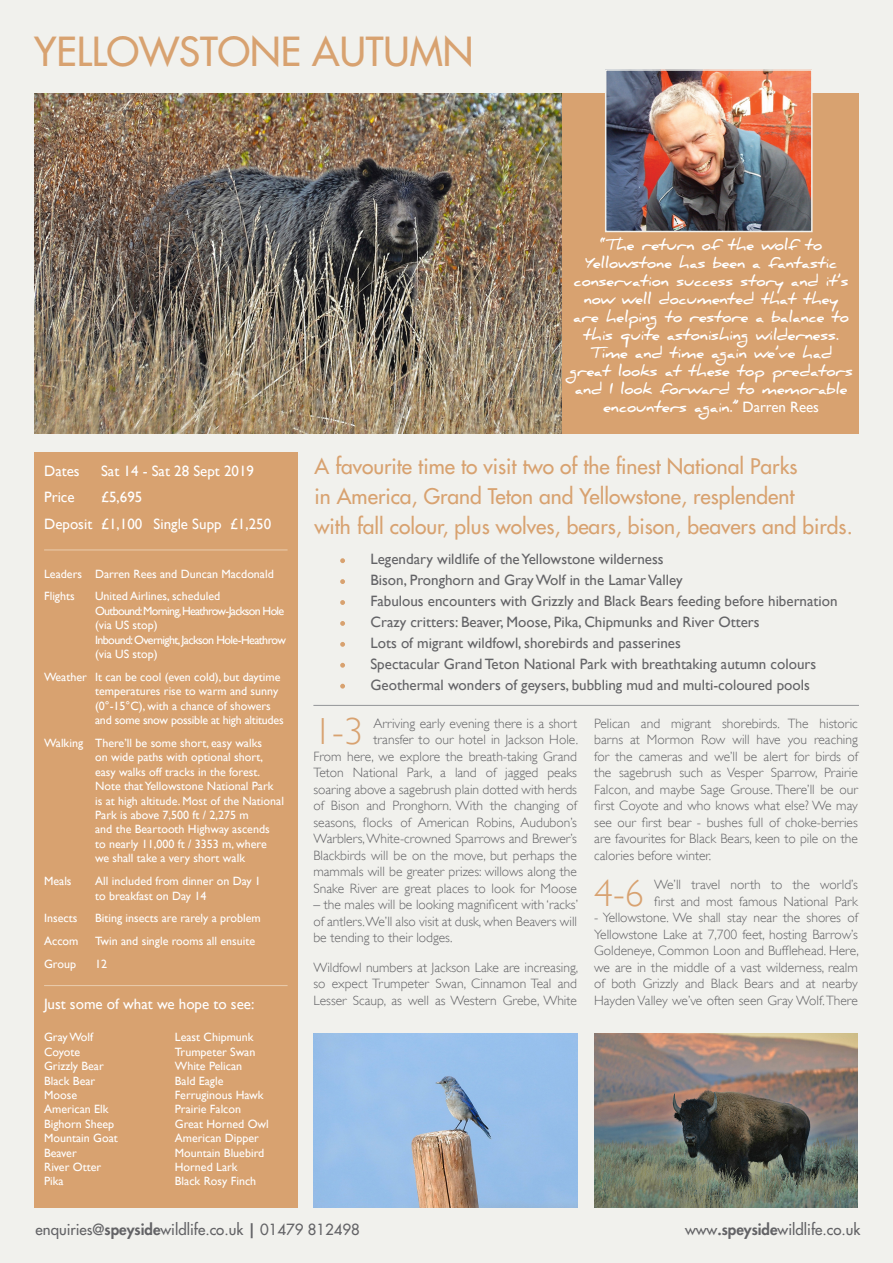
<style>
.page{position:relative;width:893px;height:1263px;background:#f1f1ed}
.page>*{position:absolute;margin:0;border:0;box-sizing:border-box;transform-origin:0 0}
.t1{font:500 39px "Futura Std";color:#d8a270}
.t2{font:300 37.65px "Gill Sans";color:#d8a270}
.t3{font:500 21px/30px "Futura Std";color:#d8a270}
.t4{font:15px "Gill Sans";color:#636366}
.t5{font:700 15px/18px "Daniel";letter-spacing:-.005em;color:#fff;text-align:center}
.t6{font:15px "Gill Sans";color:#fff}
.t7{font:500 15px "Futura Std";color:#636366}
.t8{font:300 13.5px/16.5px "Gill Sans";color:#636366;text-align:justify}
.t9{font:12px/14.4px "Gill Sans";color:#fff}
.t10{font:12px/14.4px "Gill Sans";letter-spacing:-.05em;color:#fff}
.s1{font-family:"Gill Sans";font-weight:400}
.s2{font-weight:800}
</style>
<div class="page">
<div style="left:34px;top:452px;width:264px;height:756px;background:#d8a270"></div>
<img style="left:34px;top:94px;width:528px;height:340px">
<div style="left:563px;top:94px;width:296px;height:340px;background:#d8a270"></div>
<hr style="left:44px;top:550px;width:244px;height:1px;background:#eacdaf">
<svg style="left:340px;top:684px;width:5px;height:5px"></svg>
<svg style="left:340px;top:663px;width:5px;height:5px"></svg>
<svg style="left:340px;top:642px;width:5px;height:5px"></svg>
<svg style="left:340px;top:621px;width:5px;height:5px"></svg>
<svg style="left:340px;top:600px;width:5px;height:5px"></svg>
<svg style="left:340px;top:579px;width:5px;height:5px"></svg>
<svg style="left:340px;top:558px;width:5px;height:5px"></svg>
<hr style="left:313px;top:705px;width:546px;height:1px;background:#939598">
<hr style="left:44px;top:985px;width:244px;height:1px;background:#eacdaf">
<img style="left:594px;top:1033px;width:264px;height:175px">
<img style="left:313px;top:1033px;width:264px;height:175px">
<img style="left:608px;top:72px;width:202px;height:157px">
<div style="left:605px;top:69px;width:208px;height:163px;border:2px solid #f1f1ed"></div>
<p class="t1" style="left:34px;top:27px;width:441px">YELLOWSTONE AUTUMN</p>
<p class="t5" style="left:569px;top:236px;width:285px">“The return of the wolf to<br>Yellowstone has been a fantastic conservation success story and it’s now well documented that they are helping to restore a balance to this quite astonishing wilderness.<br>Time and time again we’ve had great looks at these top predators and I look forward to memorable encounters again.” <span class="s1">Darren Rees</span></p>
<p class="t6" style="left:44px;top:462px;width:37px">Dates</p>
<p class="t6" style="left:101px;top:462px;width:154px">Sat 14 - Sat 28 Sept 2019</p>
<p class="t6" style="left:44px;top:488px;width:32px">Price</p>
<p class="t6" style="left:101px;top:488px;width:43px">£5,695</p>
<p class="t6" style="left:44px;top:515px;width:229px">Deposit £1,100 Single Supp £1,250</p>
<p class="t9" style="left:44px;top:566px;width:231px">Leaders Darren Rees and Duncan Macdonald</p>
<p class="t9" style="left:44px;top:589px;width:32px">Flights</p>
<p class="t10" style="left:95px;top:589px;width:192px">United Airlines, scheduled<br>Outbound:Morning,Heathrow-Jackson Hole (via US stop)<br>Inbound: Overnight, Jackson Hole-Heathrow (via US stop)</p>
<p class="t9" style="left:95px;top:670px;width:190px;text-indent:-51px">Weather It can be cool (even cold), but daytime temperatures rise to warm and sunny (0°-15°C), with a chance of showers and some snow possible at high altitudes</p>
<p class="t9" style="left:95px;top:736px;width:190px;text-indent:-51px">Walking There’ll be some short, easy walks<br>on wide paths with optional short, easy walks off tracks in the forest.<br>Note that Yellowstone National Park<br>is at high altitude. Most of the National Park is above 7,500 ft / 2,275 m<br>and the Beartooth Highway ascends<br>to nearly 11,000 ft / 3353 m, where<br>we shall take a very short walk</p>
<p class="t9" style="left:44px;top:874px;width:29px">Meals</p>
<p class="t9" style="left:95px;top:874px;width:167px">All included from dinner on Day 1 to breakfast on Day 14</p>
<p class="t9" style="left:44px;top:911px;width:35px">Insects</p>
<p class="t9" style="left:95px;top:911px;width:167px">Biting insects are rarely a problem</p>
<p class="t9" style="left:44px;top:934px;width:36px">Accom</p>
<p class="t9" style="left:95px;top:934px;width:162px">Twin and single rooms all ensuite</p>
<p class="t9" style="left:44px;top:957px;width:33px">Group</p>
<p class="t9" style="left:95px;top:957px;width:13px">12</p>
<p class="t6" style="left:44px;top:995px;width:212px">Just some of what we hope to see:</p>
<p class="t9" style="left:44px;top:1030px;width:51px">Gray Wolf</p>
<p class="t9" style="left:44px;top:1045px;width:38px">Coyote</p>
<p class="t9" style="left:44px;top:1059px;width:61px">Grizzly Bear</p>
<p class="t9" style="left:44px;top:1073px;width:53px">Black Bear</p>
<p class="t9" style="left:44px;top:1088px;width:34px">Moose</p>
<p class="t9" style="left:44px;top:1102px;width:66px">American Elk</p>
<p class="t9" style="left:44px;top:1117px;width:72px">Bighorn Sheep</p>
<p class="t9" style="left:44px;top:1131px;width:75px">Mountain Goat</p>
<p class="t9" style="left:44px;top:1145px;width:34px">Beaver</p>
<p class="t9" style="left:44px;top:1160px;width:59px">River Otter</p>
<p class="t9" style="left:44px;top:1174px;width:21px">Pika</p>
<p class="t9" style="left:175px;top:1030px;width:80px">Least Chipmunk</p>
<p class="t9" style="left:175px;top:1045px;width:82px">Trumpeter Swan</p>
<p class="t9" style="left:175px;top:1059px;width:69px">White Pelican</p>
<p class="t9" style="left:175px;top:1073px;width:50px">Bald Eagle</p>
<p class="t9" style="left:175px;top:1088px;width:90px">Ferruginous Hawk</p>
<p class="t9" style="left:175px;top:1102px;width:68px">Prairie Falcon</p>
<p class="t9" style="left:175px;top:1117px;width:96px">Great Horned Owl</p>
<p class="t9" style="left:175px;top:1131px;width:86px">American Dipper</p>
<p class="t9" style="left:175px;top:1145px;width:91px">Mountain Bluebird</p>
<p class="t9" style="left:175px;top:1160px;width:64px">Horned Lark</p>
<p class="t9" style="left:175px;top:1174px;width:83px">Black Rosy Finch</p>
<p class="t3" style="left:314px;top:451px;width:540px">A favourite time to visit two of the finest National Parks<br>in America, Grand Teton and Yellowstone, resplendent<br>with fall colour, plus wolves, bears, bison, beavers and birds.</p>
<p class="t4" style="left:370px;top:551px;width:295px">Legendary wildlife of the Yellowstone wilderness</p>
<p class="t4" style="left:370px;top:572px;width:314px">Bison, Pronghorn and Gray Wolf in the Lamar Valley</p>
<p class="t4" style="left:370px;top:593px;width:469px">Fabulous encounters with Grizzly and Black Bears feeding before hibernation</p>
<p class="t4" style="left:370px;top:614px;width:391px">Crazy critters: Beaver, Moose, Pika, Chipmunks and River Otters</p>
<p class="t4" style="left:370px;top:635px;width:312px">Lots of migrant wildfowl, shorebirds and passerines</p>
<p class="t4" style="left:370px;top:656px;width:447px">Spectacular Grand Teton National Park with breathtaking autumn colours</p>
<p class="t4" style="left:370px;top:677px;width:441px">Geothermal wonders of geysers, bubbling mud and multi-coloured pools</p>
<p class="t2" style="left:313px;top:710px;width:51px">1-3</p>
<p class="t8" style="left:313px;top:715px;width:266px;text-align:right">Arriving early evening there is a short<br>transfer to our hotel in Jackson Hole.<br>From here, we explore the breath-taking Grand Teton National Park, a land of jagged peaks soaring above a sagebrush plain dotted with herds of Bison and Pronghorn. With the changing of seasons, flocks of American Robins, Audubon’s Warblers, White-crowned Sparrows and Brewer’s Blackbirds will be on the move, but perhaps the mammals will be greater prizes: willows along the Snake River are great places to look for Moose</p>
<p class="t8" style="left:313px;top:896px;width:266px">– the males will be looking magnificent with ‘racks’ of antlers.We’ll also visit at dusk, when Beavers will be tending to their lodges.</p>
<p class="t8" style="left:313px;top:959px;width:266px">Wildfowl numbers at Jackson Lake are increasing, so expect Trumpeter Swan, Cinnamon Teal and Lesser Scaup, as well as Western Grebe, White</p>
<p class="t8" style="left:594px;top:715px;width:265px">Pelican and migrant shorebirds. The historic barns at Mormon Row will have you reaching for the cameras and we’ll be alert for birds of the sagebrush such as Vesper Sparrow, Prairie Falcon, and maybe Sage Grouse. There’ll be our first Coyote and who knows what else? We may see our first bear - bushes full of choke-berries are favourites for Black Bears, keen to pile on the calories before winter.</p>
<p class="t2" style="left:594px;top:871px;width:51px">4-6</p>
<p class="t8" style="left:654px;top:876px;width:205px">We’ll travel north to the world’s first and most famous National Park</p>
<p class="t8" style="left:594px;top:909px;width:266px">- Yellowstone. We shall stay near the shores of Yellowstone Lake at 7,700 feet, hosting Barrow’s Goldeneye, Common Loon and Bufflehead. Here, we are in the middle of a vast wilderness, realm of both Grizzly and Black Bears and at nearby Hayden Valley we’ve often seen Gray Wolf. There</p>
<p class="t7" style="left:36px;top:1220px;width:326px">enquiries@<span class="s2">speyside</span>wildlife.co.uk <span class="s2">|</span> 01479 812498</p>
<p class="t7" style="left:685px;top:1220px;width:177px">www<span class="s2">.speyside</span>wildlife.co.uk</p>
</div>
